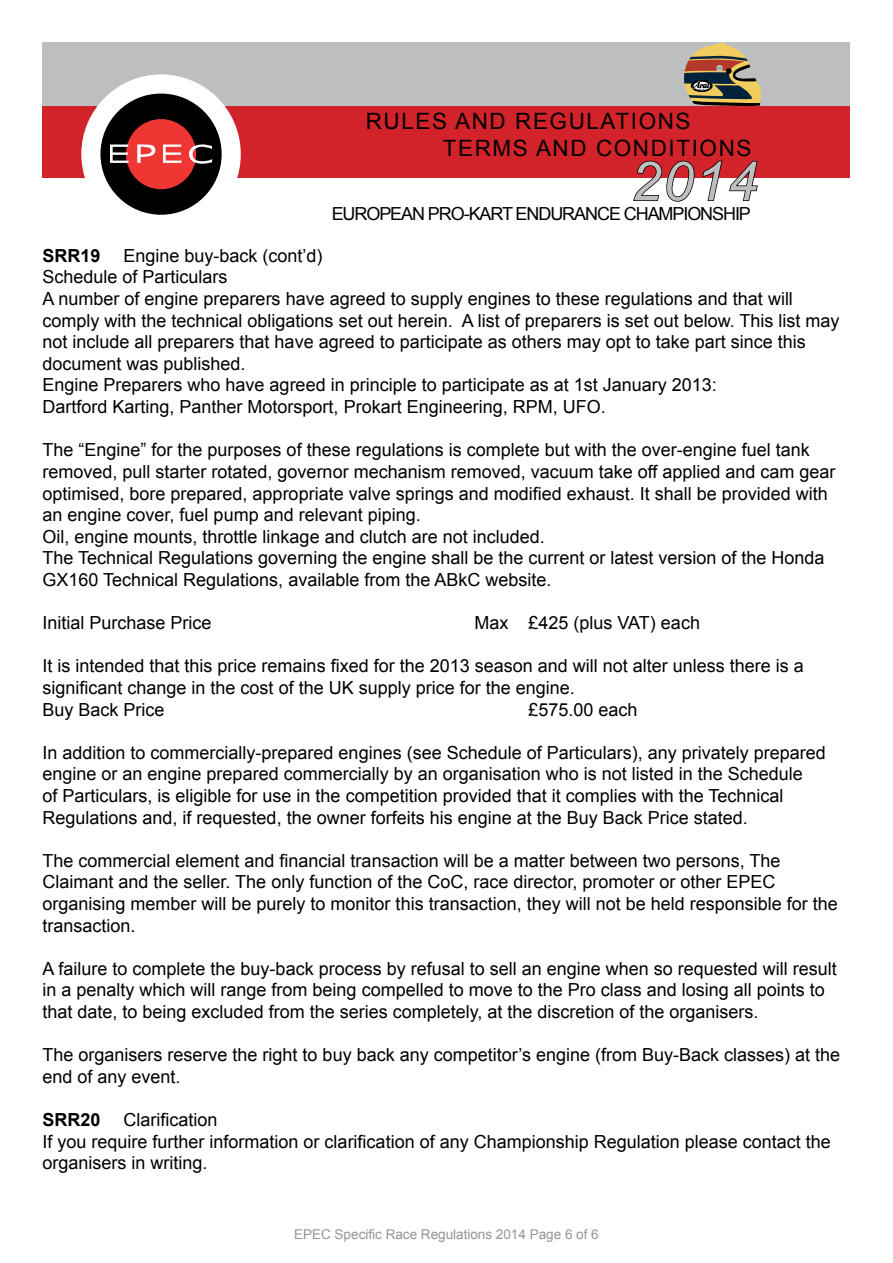
<style>
.page{position:relative;width:893px;height:1263px;background:#fff}
.page>*{position:absolute;margin:0;border:0;box-sizing:border-box;transform-origin:0 0}
.t1{font:italic 54px "Arial";color:#bcbec0}
.t2{font:22.5px/27px "Arial";letter-spacing:.07em;color:#000}
.t3{font:18px/21.6px "Arial";color:#000}
.t4{font:18px "Arial";letter-spacing:-.06em;color:#000}
.t5{font:700 18px "Arial";color:#000}
.t6{font:13.5px "Arial";color:#939598}
</style>
<div class="page">
<div style="left:43px;top:43px;width:807px;height:63px;background:#bcbec0"></div>
<div style="left:43px;top:106px;width:807px;height:72px;background:#d2232a"></div>
<div style="left:81px;top:74px;width:160px;height:160px;background:#fff;border-radius:50%"></div>
<div style="left:100px;top:94px;width:122px;height:121px;background:#000;border-radius:50%"></div>
<div style="left:126px;top:119px;width:70px;height:70px;background:#ef3632;border-radius:50%"></div>
<svg style="left:110px;top:144px;width:18px;height:19px"></svg>
<svg style="left:163px;top:144px;width:18px;height:19px"></svg>
<svg style="left:137px;top:144px;width:18px;height:19px"></svg>
<svg style="left:189px;top:144px;width:23px;height:20px"></svg>
<svg style="left:633px;top:160px;width:62px;height:42px"></svg>
<svg style="left:702px;top:160px;width:56px;height:41px"></svg>
<svg style="left:684px;top:43px;width:77px;height:63px"></svg>
<p class="t2" style="left:443px;top:108px;width:310px;text-indent:-77px">RULES AND REGULATIONS<br>TERMS AND CONDITIONS</p>
<h1 class="t1" style="left:631px;top:146px;width:128px">2014</h1>
<p class="t4" style="left:332px;top:202px;width:421px">EUROPEAN PRO-KART ENDURANCE CHAMPIONSHIP</p>
<p class="t3" style="left:43px;top:245px;width:799px;text-indent:81px">Engine buy-back (cont’d)<br>Schedule of Particulars<br>A number of engine preparers have agreed to supply engines to these regulations and that will comply with the technical obligations set out herein. A list of preparers is set out below. This list may not include all preparers that have agreed to participate as others may opt to take part since this document was published.<br>Engine Preparers who have agreed in principle to participate as at 1st January 2013:<br>Dartford Karting, Panther Motorsport, Prokart Engineering, RPM, UFO.</p>
<p class="t3" style="left:43px;top:439px;width:795px">The “Engine” for the purposes of these regulations is complete but with the over-engine fuel tank removed, pull starter rotated, governor mechanism removed, vacuum take off applied and cam gear optimised, bore prepared, appropriate valve springs and modified exhaust. It shall be provided with an engine cover, fuel pump and relevant piping.<br>Oil, engine mounts, throttle linkage and clutch are not included.<br>The Technical Regulations governing the engine shall be the current or latest version of the Honda GX160 Technical Regulations, available from the ABkC website.</p>
<p class="t3" style="left:43px;top:612px;width:171px">Initial Purchase Price</p>
<p class="t3" style="left:475px;top:612px;width:227px">Max £425 (plus VAT) each</p>
<p class="t3" style="left:43px;top:655px;width:763px">It is intended that this price remains fixed for the 2013 season and will not alter unless there is a significant change in the cost of the UK supply price for the engine.<br>Buy Back Price</p>
<p class="t5" style="left:43px;top:244px;width:60px">SRR19</p>
<p class="t3" style="left:529px;top:699px;width:111px">£575.00 each</p>
<p class="t3" style="left:43px;top:742px;width:785px">In addition to commercially-prepared engines (see Schedule of Particulars), any privately prepared engine or an engine prepared commercially by an organisation who is not listed in the Schedule<br>of Particulars, is eligible for use in the competition provided that it complies with the Technical Regulations and, if requested, the owner forfeits his engine at the Buy Back Price stated.</p>
<p class="t3" style="left:43px;top:850px;width:797px">The commercial element and financial transaction will be a matter between two persons, The Claimant and the seller. The only function of the CoC, race director, promoter or other EPEC organising member will be purely to monitor this transaction, they will not be held responsible for the transaction.</p>
<p class="t3" style="left:43px;top:958px;width:796px">A failure to complete the buy-back process by refusal to sell an engine when so requested will result in a penalty which will range from being compelled to move to the Pro class and losing all points to that date, to being excluded from the series completely, at the discretion of the organisers.</p>
<p class="t3" style="left:43px;top:1044px;width:799px">The organisers reserve the right to buy back any competitor’s engine (from Buy-Back classes) at the end of any event.</p>
<p class="t5" style="left:43px;top:1108px;width:60px">SRR20</p>
<p class="t3" style="left:43px;top:1109px;width:790px;text-indent:81px">Clarification<br>If you require further information or clarification of any Championship Regulation please contact the organisers in writing.</p>
<p class="t6" style="left:294px;top:1225px;width:306px">EPEC Specific Race Regulations 2014 Page 6 of 6</p>
</div>
